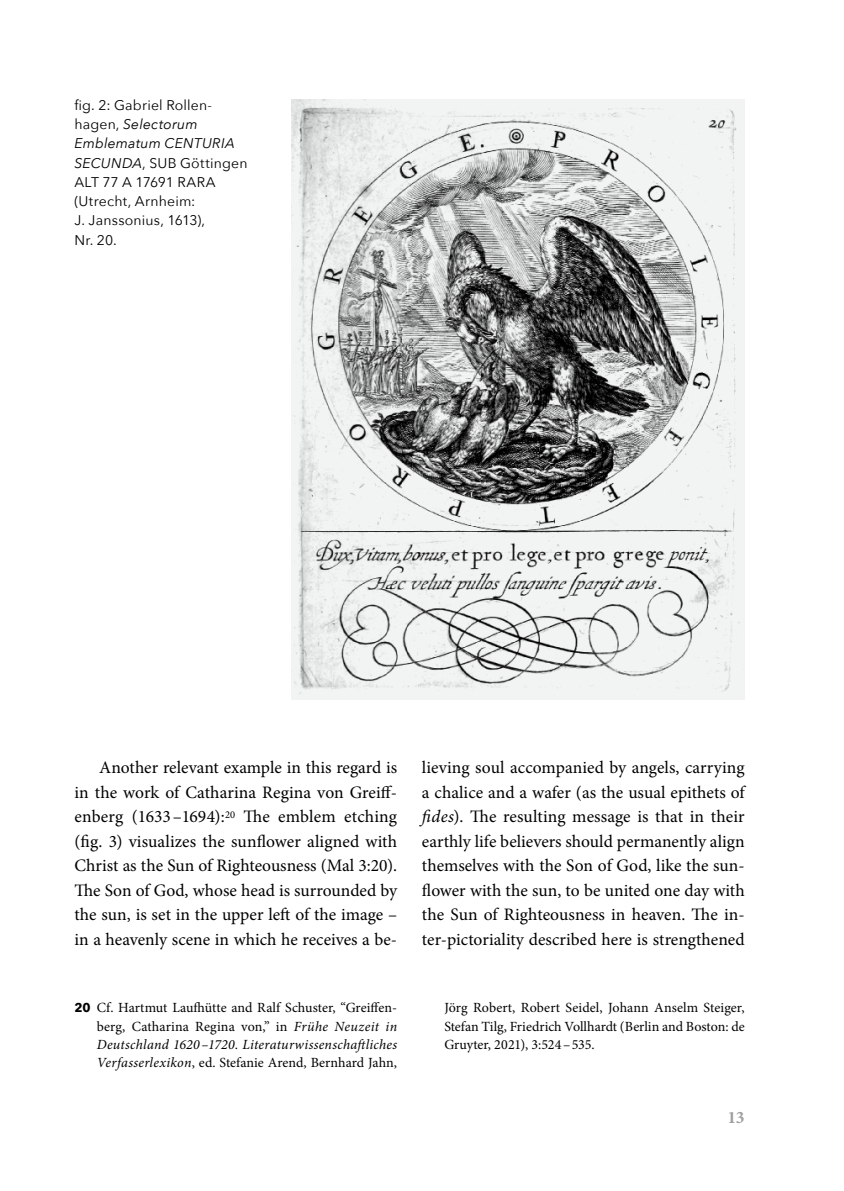
<style>
.page{position:relative;width:844px;height:1191px;background:#fff}
.page>*{position:absolute;margin:0;border:0;box-sizing:border-box;transform-origin:0 0}
.t1{font:17.5px/24.5px "Minion Pro";color:#000;text-align:justify}
.t2{font:700 17.5px "Minion Pro";color:#9d9e9e}
.t3{font:14px/18.4px "Minion Pro";color:#000;text-align:justify}
.t4{font:14px/19.2px "Avenir Next";letter-spacing:.015em;color:#000}
.s1{font-style:italic}
.s2{font-family:"Avenir Next";font-weight:700;font-size:12.6px}
</style>
<div class="page">
<img style="left:291px;top:99px;width:453px;height:601px">
<p class="t4" style="left:74px;top:95px;width:174px">fig. 2: Gabriel Rollen&shy;hagen, <span class="s1">Selectorum<br>Emblematum CENTURIA<br>SECUNDA</span>, SUB Göttingen<br>ALT 77 A 17691 RARA (Utrecht, Arnheim:<br>J. Janssonius, 1613),<br>Nr. 20.</p>
<p class="t1" style="left:74px;top:755px;width:324px;text-indent:25px">Another relevant example in this regard is in the work of Catharina Regina von Greiff&shy;enberg (1633–1694):<sup>20</sup> The emblem etching (fig. 3) visualizes the sunflower aligned with Christ as the Sun of Righteousness (Mal 3:20).<br>The Son of God, whose head is surrounded by the sun, is set in the upper left of the image – in a heavenly scene in which he receives a be-</p>
<p class="t1" style="left:422px;top:755px;width:324px">lieving soul accompanied by angels, carrying a chalice and a wafer (as the usual epithets of <span class="s1">fides</span>). The resulting message is that in their earthly life believers should permanently align themselves with the Son of God, like the sun&shy;flower with the sun, to be united one day with the Sun of Righteousness in heaven. The in&shy;ter-pictoriality described here is strengthened</p>
<p class="t3" style="left:97px;top:998px;width:302px;text-indent:-22px"><span class="s2">20</span> Cf. Hartmut Laufhütte and Ralf Schuster, “Greiffen&shy;berg, Catharina Regina von,” in <span class="s1">Frühe Neuzeit in Deutschland 1620–1720. Literaturwissenschaftliches Verfasserlexikon</span>, ed. Stefanie Arend, Bernhard Jahn,</p>
<p class="t3" style="left:444px;top:998px;width:302px">Jörg Robert, Robert Seidel, Johann Anselm Steiger, Stefan Tilg, Friedrich Vollhardt (Berlin and Boston: de Gruyter, 2021), 3:524 –535.</p>
<p class="t2" style="left:727px;top:1105px;width:19px">13</p>
</div>
